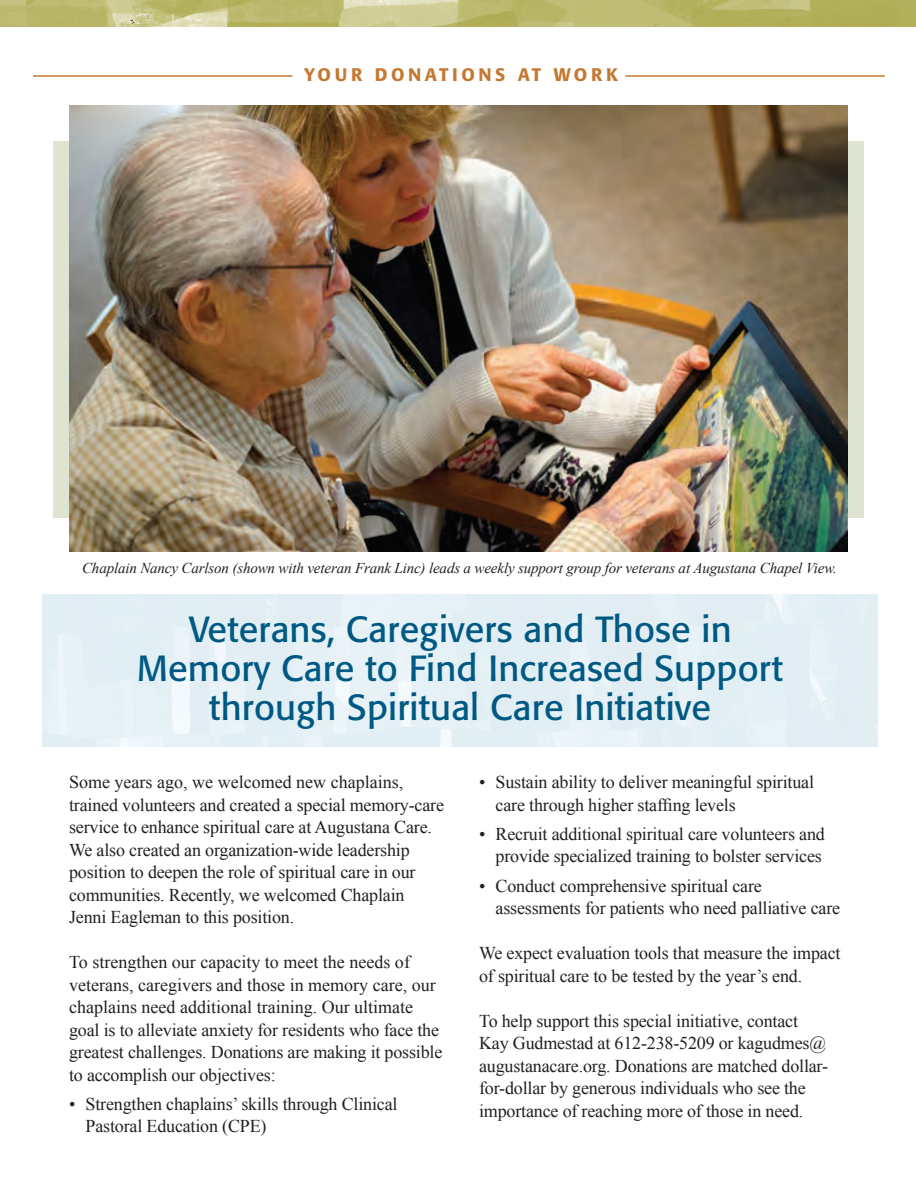
<style>
.page{position:relative;width:916px;height:1188px;background:#fff}
.page>*{position:absolute;margin:0;border:0;box-sizing:border-box;transform-origin:0 0}
.t1{font:36px/39px "Formata";letter-spacing:.005em;color:#005983;text-align:center}
.t2{font:18px/22.5px "Times New Roman";letter-spacing:-.01em;color:#231f20}
.t3{font:500 18px "Formata";letter-spacing:.2em;color:#c47830}
.t4{font:italic 15px "Times New Roman";letter-spacing:-.01em;color:#231f20}
</style>
<div class="page">
<div style="left:53px;top:141px;width:811px;height:377px;background:#dfe4d2"></div>
<img style="left:70px;top:106px;width:777px;height:446px">
<img style="left:0;top:0;width:915px;height:27px">
<hr style="left:33px;top:75px;width:259px;height:2px;background:#c47830">
<hr style="left:625px;top:75px;width:259px;height:2px;background:#c47830">
<p class="t3" style="left:304px;top:63px;width:315px">YOUR DONATIONS AT WORK</p>
<p class="t4" style="left:82px;top:558px;width:756px">Chaplain Nancy Carlson (shown with veteran Frank Linc) leads a weekly support group for veterans at Augustana Chapel View.</p>
<h1 class="t1" style="left:137px;top:610px;width:647px">Veterans, Caregivers and Those in<br>Memory Care to Find Increased Support through Spiritual Care Initiative</h1>
<p class="t2" style="left:69px;top:771px;width:376px">Some years ago, we welcomed new chaplains, trained volunteers and created a special memory-care service to enhance spiritual care at Augustana Care.<br>We also created an organization-wide leadership position to deepen the role of spiritual care in our communities. Recently, we welcomed Chaplain Jenni Eagleman to this position.</p>
<p class="t2" style="left:69px;top:951px;width:375px">To strengthen our capacity to meet the needs of veterans, caregivers and those in memory care, our chaplains need additional training. Our ultimate goal is to alleviate anxiety for residents who face the greatest challenges. Donations are making it possible to accomplish our objectives:</p>
<p class="t2" style="left:86px;top:1092px;width:313px;text-indent:-17px">• Strengthen chaplains’ skills through Clinical<br>Pastoral Education (CPE)</p>
<p class="t2" style="left:495px;top:771px;width:320px;text-indent:-17px">• Sustain ability to deliver meaningful spiritual care through higher staffing levels</p>
<p class="t2" style="left:479px;top:822px;width:347px;text-align:right">• Recruit additional spiritual care volunteers and provide specialized training to bolster services</p>
<p class="t2" style="left:495px;top:874px;width:346px;text-indent:-17px">• Conduct comprehensive spiritual care assessments for patients who need palliative care</p>
<p class="t2" style="left:479px;top:942px;width:363px">We expect evaluation tools that measure the impact of spiritual care to be tested by the year’s end.</p>
<p class="t2" style="left:479px;top:1009px;width:350px">To help support this special initiative, contact Kay Gudmestad at 612-238-5209 or kagudmes@ augustanacare.org. Donations are matched dollar&shy;for-dollar by generous individuals who see the importance of reaching more of those in need.</p>
</div>
